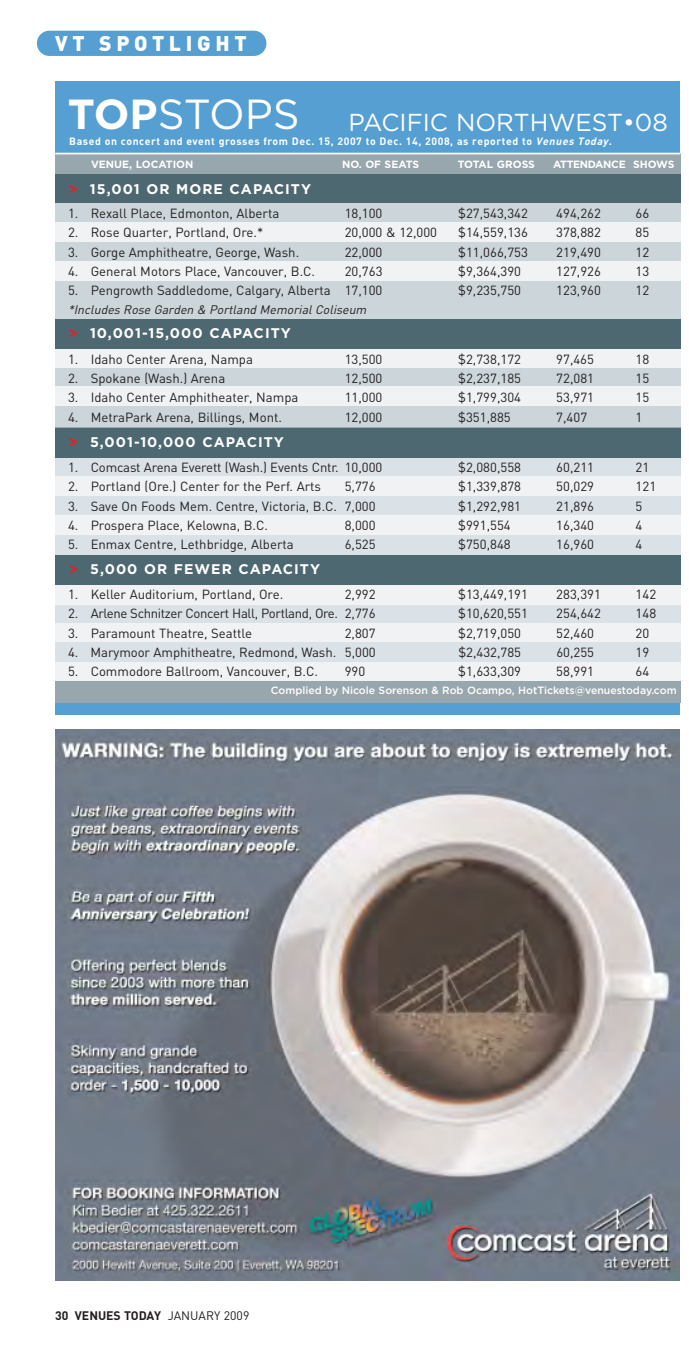
<style>
.page{position:relative;width:689px;height:1356px;background:#fff}
.page>*{position:absolute;margin:0;border:0;box-sizing:border-box;transform-origin:0 0}
.t1{font:24.5px "Gotham";color:#fff}
.t2{font:900 21px "DIN";letter-spacing:.22em;color:#fff}
.t3{font:700 14px "Gotham";letter-spacing:.075em;color:#fff}
.t4{font:13.12px "DIN";color:#231f20}
.t5{font:13.12px "DIN";letter-spacing:-.025em;color:#231f20}
.t6{font:italic 12.25px "DIN";color:#231f20}
.t7{font:700 12.25px "DIN";color:#231f20}
.t8{font:700 10.5px "DIN";letter-spacing:.055em;color:#fff}
.t9{font:500 10.5px "Gotham";color:#fff}
.t10{font:700 10.5px "Gotham";letter-spacing:-.005em;color:#fff}
.t11{font:700 10.5px "Gotham";letter-spacing:-.03em;color:#fff}
.s1{font-weight:700;font-size:42px}
.s2{font-size:42px}
.s3{font-style:italic}
.s4{color:#ed1c24}
.s5{font-weight:400}
</style>
<div class="page">
<div style="left:37px;top:31px;width:229px;height:25px;background:#569fd3;border-radius:13px"></div>
<img style="left:55px;top:729px;width:624px;height:550px">
<div style="left:55px;top:81px;width:624px;height:634px;background:#569fd3"></div>
<div style="left:55px;top:153px;width:625px;height:550px;background:#98a6ad"></div>
<hr style="left:55px;top:153px;width:625px;height:1px;background:#fff">
<div style="left:55px;top:174px;width:625px;height:41px;background:#4e6872"></div>
<div style="left:55px;top:363px;width:625px;height:24px;background:#cbd5da"></div>
<div style="left:55px;top:239px;width:625px;height:22px;background:#cbd5da"></div>
<div style="left:55px;top:203px;width:625px;height:20px;background:#cbd5da"></div>
<div style="left:55px;top:494px;width:625px;height:22px;background:#dbe2e7"></div>
<div style="left:55px;top:455px;width:625px;height:21px;background:#dbe2e7"></div>
<div style="left:55px;top:349px;width:625px;height:19px;background:#f0f2f4"></div>
<div style="left:55px;top:222px;width:625px;height:20px;background:#f0f2f4"></div>
<div style="left:55px;top:278px;width:625px;height:42px;background:#cbd5da"></div>
<div style="left:55px;top:261px;width:625px;height:20px;background:#f0f2f4"></div>
<div style="left:55px;top:476px;width:625px;height:19px;background:#f0f2f4"></div>
<div style="left:55px;top:534px;width:625px;height:21px;background:#dbe2e7"></div>
<div style="left:55px;top:515px;width:625px;height:20px;background:#f0f2f4"></div>
<div style="left:55px;top:386px;width:625px;height:21px;background:#f0f2f4"></div>
<div style="left:55px;top:406px;width:625px;height:21px;background:#cbd5da"></div>
<div style="left:55px;top:319px;width:625px;height:30px;background:#4e6872"></div>
<div style="left:55px;top:428px;width:625px;height:30px;background:#4e6872"></div>
<div style="left:55px;top:603px;width:625px;height:21px;background:#dbe2e7"></div>
<div style="left:55px;top:622px;width:625px;height:20px;background:#f0f2f4"></div>
<div style="left:55px;top:642px;width:625px;height:20px;background:#dbe2e7"></div>
<div style="left:55px;top:662px;width:625px;height:19px;background:#f0f2f4"></div>
<div style="left:55px;top:584px;width:625px;height:20px;background:#f0f2f4"></div>
<div style="left:55px;top:555px;width:625px;height:30px;background:#4e6872"></div>
<h2 class="t2" style="left:55px;top:36px;width:193px">VT SPOTLIGHT</h2>
<h1 class="t1" style="left:68px;top:113px;width:601px"><span class="s1">TOP</span><span class="s2">STOPS</span> PACIFIC NORTHWEST•08</h1>
<p class="t8" style="left:69px;top:138px;width:545px">Based on concert and event grosses from Dec. 15, 2007 to Dec. 14, 2008, as reported to <span class="s3">Venues Today.</span></p>
<p class="t10" style="left:91px;top:160px;width:104px">VENUE, LOCATION</p>
<p class="t10" style="left:342px;top:160px;width:78px">NO. OF SEATS</p>
<p class="t10" style="left:457px;top:160px;width:79px">TOTAL GROSS</p>
<p class="t11" style="left:553px;top:160px;width:123px">ATTENDANCE SHOWS</p>
<p class="t3" style="left:69px;top:183px;width:244px"><span class="s4">&gt;</span> 15,001 OR MORE CAPACITY</p>
<p class="t4" style="left:68px;top:209px;width:213px">1. Rexall Place, Edmonton, Alberta</p>
<p class="t4" style="left:344px;top:209px;width:39px">18,100</p>
<p class="t4" style="left:458px;top:209px;width:71px">$27,543,342</p>
<p class="t4" style="left:556px;top:209px;width:46px">494,262</p>
<p class="t4" style="left:635px;top:209px;width:15px">66</p>
<p class="t4" style="left:68px;top:228px;width:197px">2. Rose Quarter, Portland, Ore.*</p>
<p class="t4" style="left:344px;top:228px;width:94px">20,000 &amp; 12,000</p>
<p class="t4" style="left:458px;top:228px;width:71px">$14,559,136</p>
<p class="t4" style="left:556px;top:228px;width:46px">378,882</p>
<p class="t4" style="left:635px;top:228px;width:15px">85</p>
<p class="t4" style="left:68px;top:247px;width:232px">3. Gorge Amphitheatre, George, Wash.</p>
<p class="t4" style="left:344px;top:247px;width:39px">22,000</p>
<p class="t4" style="left:458px;top:247px;width:71px">$11,066,753</p>
<p class="t4" style="left:556px;top:247px;width:46px">219,490</p>
<p class="t4" style="left:635px;top:247px;width:15px">12</p>
<p class="t4" style="left:68px;top:266px;width:248px">4. General Motors Place, Vancouver, B.C.</p>
<p class="t4" style="left:344px;top:266px;width:39px">20,763</p>
<p class="t4" style="left:458px;top:266px;width:64px">$9,364,390</p>
<p class="t4" style="left:556px;top:266px;width:46px">127,926</p>
<p class="t4" style="left:635px;top:266px;width:15px">13</p>
<p class="t4" style="left:68px;top:286px;width:316px">5. Pengrowth Saddledome, Calgary, Alberta 17,100</p>
<p class="t4" style="left:458px;top:286px;width:64px">$9,235,750</p>
<p class="t4" style="left:556px;top:286px;width:46px">123,960</p>
<p class="t4" style="left:635px;top:286px;width:15px">12</p>
<p class="t6" style="left:68px;top:305px;width:302px">*Includes Rose Garden &amp; Portland Memorial Coliseum</p>
<p class="t3" style="left:69px;top:328px;width:223px"><span class="s4">&gt;</span> 10,001-15,000 CAPACITY</p>
<p class="t4" style="left:68px;top:354px;width:186px">1. Idaho Center Arena, Nampa</p>
<p class="t4" style="left:344px;top:354px;width:39px">13,500</p>
<p class="t4" style="left:458px;top:354px;width:64px">$2,738,172</p>
<p class="t4" style="left:556px;top:354px;width:39px">97,465</p>
<p class="t4" style="left:635px;top:354px;width:15px">18</p>
<p class="t4" style="left:68px;top:374px;width:159px">2. Spokane (Wash.) Arena</p>
<p class="t4" style="left:344px;top:374px;width:39px">12,500</p>
<p class="t4" style="left:458px;top:374px;width:64px">$2,237,185</p>
<p class="t4" style="left:556px;top:374px;width:39px">72,081</p>
<p class="t4" style="left:635px;top:374px;width:15px">15</p>
<p class="t4" style="left:68px;top:393px;width:232px">3. Idaho Center Amphitheater, Nampa</p>
<p class="t4" style="left:344px;top:393px;width:39px">11,000</p>
<p class="t4" style="left:458px;top:393px;width:64px">$1,799,304</p>
<p class="t4" style="left:556px;top:393px;width:39px">53,971</p>
<p class="t4" style="left:635px;top:393px;width:15px">15</p>
<p class="t4" style="left:68px;top:412px;width:215px">4. MetraPark Arena, Billings, Mont.</p>
<p class="t4" style="left:344px;top:412px;width:39px">12,000</p>
<p class="t4" style="left:458px;top:412px;width:54px">$351,885</p>
<p class="t4" style="left:556px;top:412px;width:32px">7,407</p>
<p class="t4" style="left:635px;top:412px;width:8px">1</p>
<p class="t3" style="left:69px;top:437px;width:216px"><span class="s4">&gt;</span> 5,001-10,000 CAPACITY</p>
<p class="t4" style="left:68px;top:462px;width:316px">1. Comcast Arena Everett (Wash.) Events Cntr. 10,000</p>
<p class="t4" style="left:458px;top:462px;width:64px">$2,080,558</p>
<p class="t4" style="left:556px;top:462px;width:39px">60,211</p>
<p class="t4" style="left:635px;top:462px;width:15px">21</p>
<p class="t4" style="left:68px;top:482px;width:254px">2. Portland (Ore.) Center for the Perf. Arts</p>
<p class="t4" style="left:344px;top:482px;width:32px">5,776</p>
<p class="t4" style="left:458px;top:482px;width:64px">$1,339,878</p>
<p class="t4" style="left:556px;top:482px;width:39px">50,029</p>
<p class="t4" style="left:635px;top:482px;width:22px">121</p>
<p class="t4" style="left:68px;top:501px;width:309px">3. Save On Foods Mem. Centre, Victoria, B.C. 7,000</p>
<p class="t4" style="left:458px;top:501px;width:64px">$1,292,981</p>
<p class="t4" style="left:556px;top:501px;width:39px">21,896</p>
<p class="t4" style="left:635px;top:501px;width:8px">5</p>
<p class="t4" style="left:68px;top:520px;width:201px">4. Prospera Place, Kelowna, B.C.</p>
<p class="t4" style="left:344px;top:520px;width:32px">8,000</p>
<p class="t4" style="left:458px;top:520px;width:54px">$991,554</p>
<p class="t4" style="left:556px;top:520px;width:39px">16,340</p>
<p class="t4" style="left:635px;top:520px;width:8px">4</p>
<p class="t4" style="left:68px;top:539px;width:227px">5. Enmax Centre, Lethbridge, Alberta</p>
<p class="t4" style="left:344px;top:539px;width:32px">6,525</p>
<p class="t4" style="left:458px;top:539px;width:54px">$750,848</p>
<p class="t4" style="left:556px;top:539px;width:39px">16,960</p>
<p class="t4" style="left:635px;top:539px;width:8px">4</p>
<p class="t3" style="left:69px;top:564px;width:252px"><span class="s4">&gt;</span> 5,000 OR FEWER CAPACITY</p>
<p class="t4" style="left:68px;top:590px;width:217px">1. Keller Auditorium, Portland, Ore.</p>
<p class="t4" style="left:344px;top:590px;width:32px">2,992</p>
<p class="t4" style="left:458px;top:590px;width:71px">$13,449,191</p>
<p class="t4" style="left:556px;top:590px;width:46px">283,391</p>
<p class="t4" style="left:635px;top:590px;width:22px">142</p>
<p class="t5" style="left:68px;top:609px;width:309px">2. Arlene Schnitzer Concert Hall, Portland, Ore. 2,776</p>
<p class="t4" style="left:458px;top:609px;width:71px">$10,620,551</p>
<p class="t4" style="left:556px;top:609px;width:46px">254,642</p>
<p class="t4" style="left:635px;top:609px;width:22px">148</p>
<p class="t4" style="left:68px;top:628px;width:185px">3. Paramount Theatre, Seattle</p>
<p class="t4" style="left:344px;top:628px;width:32px">2,807</p>
<p class="t4" style="left:458px;top:628px;width:64px">$2,719,050</p>
<p class="t4" style="left:556px;top:628px;width:39px">52,460</p>
<p class="t4" style="left:635px;top:628px;width:15px">20</p>
<p class="t4" style="left:68px;top:647px;width:309px">4. Marymoor Amphitheatre, Redmond, Wash. 5,000</p>
<p class="t4" style="left:458px;top:647px;width:64px">$2,432,785</p>
<p class="t4" style="left:556px;top:647px;width:39px">60,255</p>
<p class="t4" style="left:635px;top:647px;width:15px">19</p>
<p class="t4" style="left:68px;top:667px;width:251px">5. Commodore Ballroom, Vancouver, B.C.</p>
<p class="t4" style="left:344px;top:667px;width:22px">990</p>
<p class="t4" style="left:458px;top:667px;width:64px">$1,633,309</p>
<p class="t4" style="left:556px;top:667px;width:39px">58,991</p>
<p class="t4" style="left:635px;top:667px;width:15px">64</p>
<p class="t9" style="left:271px;top:686px;width:407px">Complied by Nicole Sorenson &amp; Rob Ocampo, HotTickets@venuestoday.com</p>
<p class="t7" style="left:55px;top:1311px;width:195px">30 VENUES TODAY <span class="s5">JANUARY 2009</span></p>
</div>
